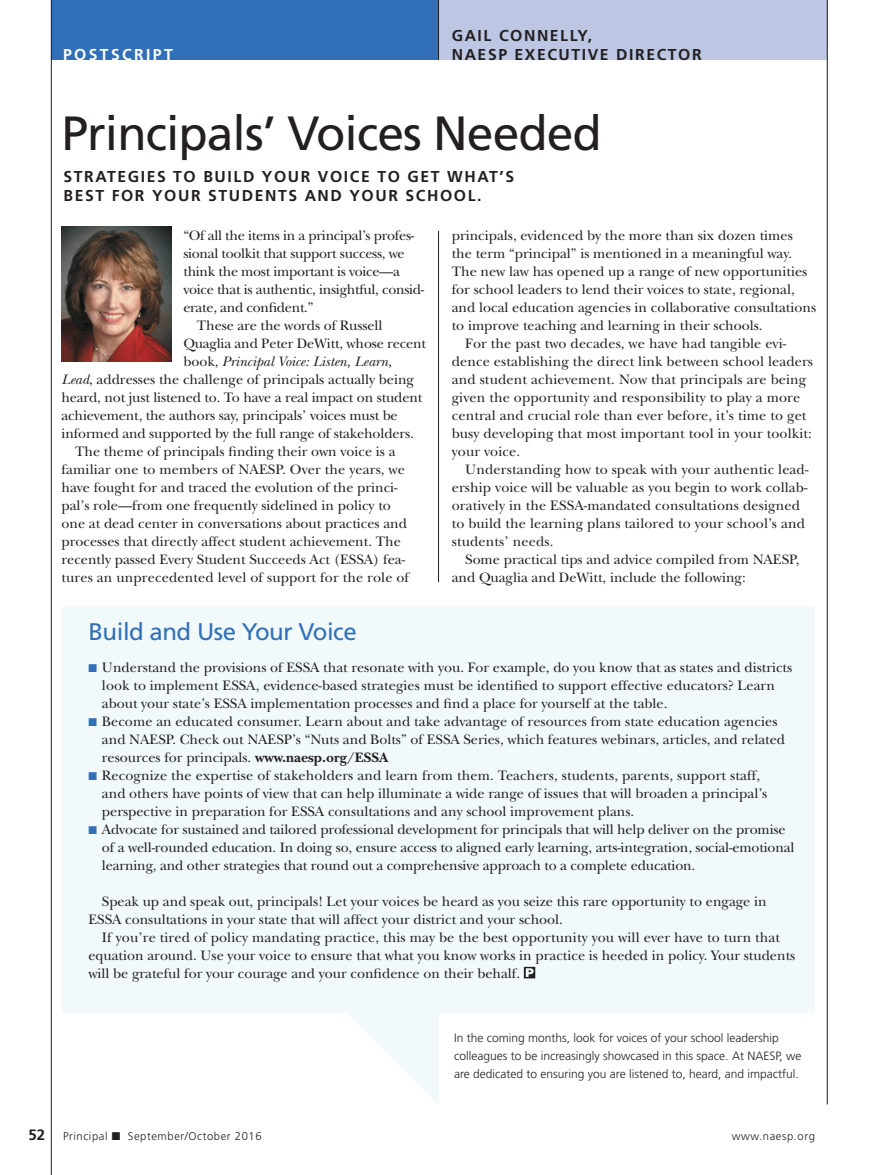
<style>
.page{position:relative;width:878px;height:1175px;background:#fff}
.page>*{position:absolute;margin:0;border:0;box-sizing:border-box;transform-origin:0 0}
.t1{font:48px "Frutiger";letter-spacing:-.02em;color:#231f20}
.t2{font:24px "Frutiger";letter-spacing:-.02em;color:#3170b8}
.t3{font:700 15.75px/18.9px "Frutiger";letter-spacing:.1em;color:#231f20}
.t4{font:700 15.75px "Frutiger";letter-spacing:.15em;color:#fff}
.t5{font:14.25px/18px "New Baskerville";color:#231f20}
.t6{font:14.25px "New Baskerville";letter-spacing:-.02em;color:#231f20}
.t7{font:italic 14.25px "New Baskerville";color:#231f20}
.t8{font:300 12px/18px "Frutiger";color:#231f20}
.t9{font:300 11.25px "Frutiger";letter-spacing:.05em;color:#231f20}
.s1{font-style:normal}
.s2{font-style:italic}
.s3{color:#3170b8}
.s4{font-weight:700}
.s5{font-weight:700;font-size:15px}
</style>
<div class="page">
<div style="left:435px;top:0;width:392px;height:60px;background:#bdc7e4"></div>
<div style="left:51px;top:0;width:387px;height:60px;background:#3170b8"></div>
<hr style="left:438px;top:0;width:1px;height:60px;background:#231f20">
<hr style="left:826px;top:0;width:1px;height:1104px;background:#231f20">
<hr style="left:51px;top:0;width:1px;height:1174px;background:#231f20">
<svg style="left:287px;top:1012px;width:152px;height:92px"></svg>
<img style="left:62px;top:227px;width:109px;height:134px">
<div style="left:62px;top:606px;width:752px;height:406px;background:#f1f9fa"></div>
<svg style="left:524px;top:966px;width:11px;height:12px"></svg>
<hr style="left:438px;top:231px;width:1px;height:351px;background:#231f20">
<p class="t3" style="left:452px;top:26px;width:142px">GAIL CONNELLY,</p>
<p class="t4" style="left:63px;top:45px;width:111px">POSTSCRIPT</p>
<p class="t3" style="left:452px;top:45px;width:251px">NAESP EXECUTIVE DIRECTOR</p>
<h1 class="t1" style="left:62px;top:105px;width:542px">Principals’ Voices Needed</h1>
<p class="t3" style="left:63px;top:167px;width:452px">STRATEGIES TO BUILD YOUR VOICE TO GET WHAT’S<br>BEST FOR YOUR STUDENTS AND YOUR SCHOOL.</p>
<p class="t6" style="left:183px;top:227px;width:232px">“Of all the items in a principal’s profes-</p>
<p class="t6" style="left:183px;top:245px;width:223px">sional toolkit that support success, we</p>
<p class="t6" style="left:183px;top:263px;width:218px">think the most important is voice—a</p>
<p class="t6" style="left:183px;top:281px;width:242px">voice that is authentic, insightful, consid-</p>
<p class="t6" style="left:183px;top:299px;width:131px">erate, and confident.”</p>
<p class="t5" style="left:197px;top:316px;width:187px">These are the words of Russell</p>
<p class="t5" style="left:183px;top:334px;width:244px">Quaglia and Peter DeWitt, whose recent</p>
<p class="t7" style="left:183px;top:353px;width:210px"><span class="s1">book,</span> Principal Voice: Listen, Learn,</p>
<p class="t5" style="left:62px;top:370px;width:354px"><span class="s2">Lead</span>, addresses the challenge of principals actually being</p>
<p class="t5" style="left:62px;top:388px;width:362px">heard, not just listened to. To have a real impact on student</p>
<p class="t5" style="left:62px;top:406px;width:337px">achievement, the authors say, principals’ voices must be</p>
<p class="t5" style="left:62px;top:424px;width:353px">informed and supported by the full range of stakeholders.</p>
<p class="t5" style="left:75px;top:442px;width:322px">The theme of principals finding their own voice is a</p>
<p class="t5" style="left:62px;top:460px;width:345px">familiar one to members of NAESP. Over the years, we</p>
<p class="t5" style="left:62px;top:478px;width:338px">have fought for and traced the evolution of the princi-</p>
<p class="t5" style="left:62px;top:496px;width:331px">pal’s role—from one frequently sidelined in policy to</p>
<p class="t5" style="left:62px;top:514px;width:347px">one at dead center in conversations about practices and</p>
<p class="t5" style="left:62px;top:532px;width:341px">processes that directly affect student achievement. The</p>
<p class="t5" style="left:62px;top:550px;width:345px">recently passed Every Student Succeeds Act (ESSA) fea-</p>
<p class="t5" style="left:62px;top:568px;width:349px">tures an unprecedented level of support for the role of</p>
<h2 class="t2" style="left:88px;top:617px;width:270px">Build and Use Your Voice</h2>
<p class="t5" style="left:451px;top:226px;width:342px">principals, evidenced by the more than six dozen times</p>
<p class="t5" style="left:451px;top:244px;width:342px">the term “principal” is mentioned in a meaningful way.</p>
<p class="t5" style="left:451px;top:262px;width:357px">The new law has opened up a range of new opportunities</p>
<p class="t5" style="left:451px;top:280px;width:344px">for school leaders to lend their voices to state, regional,</p>
<p class="t5" style="left:451px;top:298px;width:366px">and local education agencies in collaborative consultations</p>
<p class="t5" style="left:451px;top:316px;width:312px">to improve teaching and learning in their schools.</p>
<p class="t5" style="left:465px;top:334px;width:322px">For the past two decades, we have had tangible evi-</p>
<p class="t5" style="left:451px;top:352px;width:363px">dence establishing the direct link between school leaders</p>
<p class="t5" style="left:451px;top:370px;width:356px">and student achievement. Now that principals are being</p>
<p class="t5" style="left:451px;top:388px;width:350px">given the opportunity and responsibility to play a more</p>
<p class="t5" style="left:451px;top:406px;width:356px">central and crucial role than ever before, it’s time to get</p>
<p class="t5" style="left:451px;top:424px;width:361px">busy developing that most important tool in your toolkit:</p>
<p class="t5" style="left:451px;top:442px;width:70px">your voice.</p>
<p class="t5" style="left:465px;top:460px;width:345px">Understanding how to speak with your authentic lead-</p>
<p class="t5" style="left:451px;top:478px;width:357px">ership voice will be valuable as you begin to work collab-</p>
<p class="t5" style="left:451px;top:496px;width:349px">oratively in the ESSA-mandated consultations designed</p>
<p class="t5" style="left:451px;top:514px;width:355px">to build the learning plans tailored to your school’s and</p>
<p class="t5" style="left:451px;top:532px;width:103px">students’ needs.</p>
<p class="t5" style="left:465px;top:550px;width:336px">Some practical tips and advice compiled from NAESP,</p>
<p class="t5" style="left:451px;top:568px;width:295px">and Quaglia and DeWitt, include the following:</p>
<p class="t5" style="left:102px;top:658px;width:691px;text-indent:-14px"><span class="s3">■</span> Understand the provisions of ESSA that resonate with you. For example, do you know that as states and districts look to implement ESSA, evidence-based strategies must be identified to support effective educators? Learn about your state’s ESSA implementation processes and find a place for yourself at the table.</p>
<p class="t5" style="left:102px;top:712px;width:684px;text-indent:-14px"><span class="s3">■</span> Become an educated consumer. Learn about and take advantage of resources from state education agencies and NAESP. Check out NAESP’s “Nuts and Bolts” of ESSA Series, which features webinars, articles, and related resources for principals. <span class="s4">www.naesp.org/ESSA</span></p>
<p class="t5" style="left:102px;top:766px;width:666px;text-indent:-14px"><span class="s3">■</span> Recognize the expertise of stakeholders and learn from them. Teachers, students, parents, support staff, and others have points of view that can help illuminate a wide range of issues that will broaden a principal’s perspective in preparation for ESSA consultations and any school improvement plans.</p>
<p class="t5" style="left:102px;top:820px;width:694px;text-indent:-13px"><span class="s3">■</span> Advocate for sustained and tailored professional development for principals that will help deliver on the promise of a well-rounded education. In doing so, ensure access to aligned early learning, arts-integration, social-emotional learning, and other strategies that round out a comprehensive approach to a complete education.</p>
<p class="t5" style="left:88px;top:892px;width:679px;text-indent:13px">Speak up and speak out, principals! Let your voices be heard as you seize this rare opportunity to engage in<br>ESSA consultations in your state that will affect your district and your school.</p>
<p class="t5" style="left:88px;top:928px;width:708px;text-indent:13px">If you’re tired of policy mandating practice, this may be the best opportunity you will ever have to turn that equation around. Use your voice to ensure that what you know works in practice is heeded in policy. Your students will be grateful for your courage and your confidence on their behalf.</p>
<p class="t8" style="left:454px;top:1028px;width:349px">In the coming months, look for voices of your school leadership colleagues to be increasingly showcased in this space. At NAESP, we are dedicated to ensuring you are listened to, heard, and impactful.</p>
<p class="t9" style="left:28px;top:1130px;width:235px"><span class="s5">52</span> Principal ■ September/October 2016</p>
<p class="t9" style="left:731px;top:1130px;width:85px">www.naesp.org</p>
</div>
